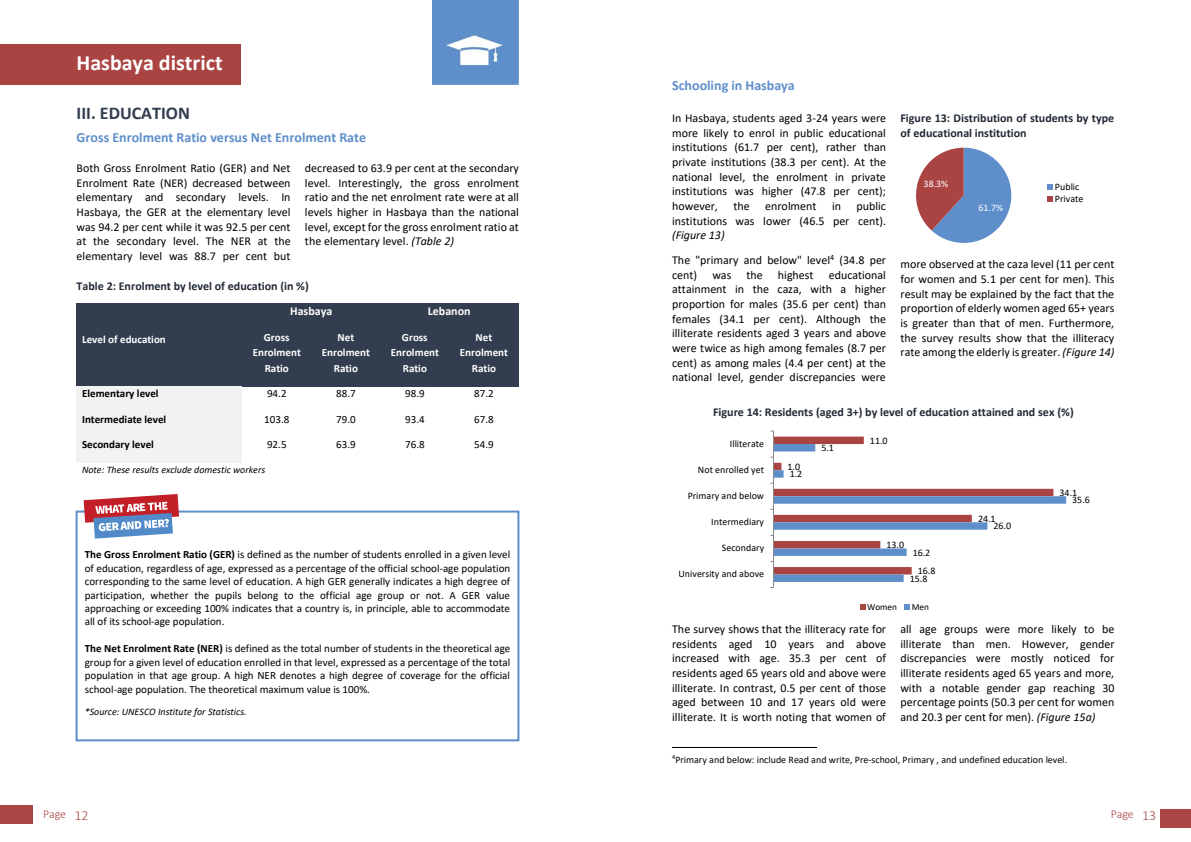
<style>
.page{position:relative;width:1191px;height:842px;background:#fff}
.page>*{position:absolute;margin:0;border:0;box-sizing:border-box;transform-origin:0 0}
.t1{font:700 22px "Calibri";color:#fff}
.t2{font:700 18px "Calibri";color:#323e4f}
.t3{font:700 14px "Calibri";color:#5f8fcb}
.t4{font:12px/14.6px "Calibri";color:#000;text-align:justify}
.t5{font:700 12px/14.5px "Calibri";color:#222a35}
.t6{font:700 12px "Calibri";color:#fff}
.t7{font:300 12px "Calibri";letter-spacing:-.005em;color:#aa4644}
.t8{font:italic 12px "Calibri";color:#000}
.t9{font:11px/13.4px "Calibri";color:#000;text-align:justify}
.t10{font:700 11px/15.5px "Calibri";color:#fff;text-align:center}
.t11{font:700 11px "Calibri";color:#000}
.t12{font:10px/12.3px "Calibri";color:#000}
.t13{font:italic 10px "Calibri";color:#000}
.t14{font:10px "Calibri";color:#fff}
.t15{font:9.2px "Calibri";color:#000}
.s1{font-style:italic}
.s2{font-weight:700}
.s3{font-size:14px}
</style>
<div class="page">
<div style="left:0;top:805px;width:33px;height:18px;background:#aa4644"></div>
<div style="left:1160px;top:809px;width:31px;height:19px;background:#aa4644"></div>
<div style="left:77px;top:303px;width:165px;height:84px;background:#323e4f"></div>
<div style="left:242px;top:303px;width:138px;height:27px;background:#323e4f"></div>
<div style="left:380px;top:303px;width:138px;height:27px;background:#323e4f"></div>
<div style="left:242px;top:330px;width:69px;height:57px;background:#323e4f"></div>
<div style="left:311px;top:330px;width:69px;height:57px;background:#323e4f"></div>
<div style="left:380px;top:330px;width:69px;height:57px;background:#323e4f"></div>
<div style="left:449px;top:330px;width:69px;height:57px;background:#323e4f"></div>
<div style="left:77px;top:387px;width:165px;height:25px;background:#f2f2f2"></div>
<div style="left:77px;top:412px;width:165px;height:25px;background:#f2f2f2"></div>
<div style="left:77px;top:437px;width:165px;height:26px;background:#f2f2f2"></div>
<div style="left:76px;top:511px;width:443px;height:230px;border:2px solid #5f8fcb"></div>
<img style="left:432px;top:0;width:87px;height:85px">
<div style="left:0;top:44px;width:241px;height:40px;background:#a94443"></div>
<hr style="left:672px;top:747px;width:144px;height:1px;background:#000">
<svg style="left:916px;top:148px;width:95px;height:95px"></svg>
<svg style="left:1047px;top:184px;width:5px;height:6px"></svg>
<svg style="left:1047px;top:197px;width:5px;height:5px"></svg>
<svg style="left:774px;top:488px;width:292px;height:94px"></svg>
<hr style="left:773px;top:431px;width:1px;height:156px;background:#898989">
<svg style="left:770px;top:431px;width:283px;height:143px"></svg>
<svg style="left:860px;top:605px;width:5px;height:5px"></svg>
<svg style="left:904px;top:605px;width:5px;height:5px"></svg>
<svg style="left:84px;top:494px;width:95px;height:45px"></svg>
<h1 class="t1" style="left:77px;top:47px;width:148px">Hasbaya district</h1>
<h2 class="t2" style="left:77px;top:100px;width:115px">III. EDUCATION</h2>
<p class="t3" style="left:77px;top:128px;width:291px">Gross Enrolment Ratio versus Net Enrolment Rate</p>
<p class="t4" style="left:77px;top:160px;width:215px">Both Gross Enrolment Ratio (GER) and Net Enrolment Rate (NER) decreased between elementary and secondary levels. In Hasbaya, the GER at the elementary level was 94.2 per cent while it was 92.5 per cent at the secondary level. The NER at the elementary level was 88.7 per cent but</p>
<p class="t4" style="left:305px;top:160px;width:215px">decreased to 63.9 per cent at the secondary level. Interestingly, the gross enrolment ratio and the net enrolment rate were at all levels higher in Hasbaya than the national level, except for the gross enrolment ratio at the elementary level. <span class="s1">(Table 2)</span></p>
<p class="t5" style="left:77px;top:279px;width:234px">Table 2: Enrolment by level of education (in %)</p>
<p class="t10" style="left:82px;top:331px;width:85px">Level of education</p>
<p class="t6" style="left:290px;top:302px;width:44px">Hasbaya</p>
<p class="t6" style="left:428px;top:302px;width:44px">Lebanon</p>
<p class="t10" style="left:253px;top:329px;width:50px">Gross<br>Enrolment<br>Ratio</p>
<p class="t10" style="left:322px;top:329px;width:50px">Net<br>Enrolment<br>Ratio</p>
<p class="t10" style="left:391px;top:329px;width:50px">Gross<br>Enrolment<br>Ratio</p>
<p class="t10" style="left:460px;top:329px;width:50px">Net<br>Enrolment<br>Ratio</p>
<p class="t11" style="left:82px;top:386px;width:78px">Elementary level</p>
<p class="t9" style="left:267px;top:386px;width:21px">94.2</p>
<p class="t9" style="left:336px;top:386px;width:21px">88.7</p>
<p class="t9" style="left:405px;top:386px;width:21px">98.9</p>
<p class="t9" style="left:474px;top:386px;width:21px">87.2</p>
<p class="t11" style="left:82px;top:411px;width:86px">Intermediate level</p>
<p class="t9" style="left:264px;top:412px;width:27px">103.8</p>
<p class="t9" style="left:336px;top:412px;width:21px">79.0</p>
<p class="t9" style="left:405px;top:412px;width:21px">93.4</p>
<p class="t9" style="left:474px;top:412px;width:21px">67.8</p>
<p class="t11" style="left:82px;top:436px;width:73px">Secondary level</p>
<p class="t9" style="left:267px;top:437px;width:21px">92.5</p>
<p class="t9" style="left:336px;top:437px;width:21px">63.9</p>
<p class="t9" style="left:405px;top:437px;width:21px">76.8</p>
<p class="t9" style="left:474px;top:437px;width:21px">54.9</p>
<p class="t13" style="left:82px;top:462px;width:185px">Note: These results exclude domestic workers</p>
<p class="t9" style="left:85px;top:548px;width:427px"><span class="s2">The Gross Enrolment Ratio (GER)</span> is defined as the number of students enrolled in a given level of education, regardless of age, expressed as a percentage of the official school-age population corresponding to the same level of education. A high GER generally indicates a high degree of participation, whether the pupils belong to the official age group or not. A GER value approaching or exceeding 100% indicates that a country is, in principle, able to accommodate all of its school-age population.</p>
<p class="t9" style="left:85px;top:642px;width:427px"><span class="s2">The Net Enrolment Rate (NER)</span> is defined as the total number of students in the theoretical age group for a given level of education enrolled in that level, expressed as a percentage of the total population in that age group. A high NER denotes a high degree of coverage for the official school-age population. The theoretical maximum value is 100%.</p>
<p class="t13" style="left:85px;top:705px;width:163px">*Source: UNESCO Institute for Statistics.</p>
<p class="t3" style="left:672px;top:75px;width:124px">Schooling in Hasbaya</p>
<p class="t4" style="left:672px;top:111px;width:215px">In Hasbaya, students aged 3-24 years were more likely to enrol in public educational institutions (61.7 per cent), rather than private institutions (38.3 per cent). At the national level, the enrolment in private institutions was higher (47.8 per cent); however,</p>
<p class="t4" style="left:672px;top:198px;width:215px;text-align:right">public<br>institutions was lower (46.5 per cent).</p>
<p class="t8" style="left:672px;top:227px;width:54px">(Figure 13)</p>
<p class="t4" style="left:733px;top:198px;width:18px">the</p>
<p class="t4" style="left:765px;top:198px;width:53px">enrolment</p>
<p class="t4" style="left:832px;top:198px;width:10px">in</p>
<p class="t5" style="left:900px;top:111px;width:215px">Figure 13: Distribution of students by type of educational institution</p>
<p class="t14" style="left:923px;top:176px;width:26px">38.3%</p>
<p class="t12" style="left:1055px;top:180px;width:30px">Public<br>Private</p>
<p class="t14" style="left:978px;top:200px;width:26px">61.7%</p>
<p class="t4" style="left:672px;top:252px;width:215px">The "primary and below" level<sup>4</sup> (34.8 per cent)</p>
<p class="t4" style="left:672px;top:267px;width:215px;text-indent:157px">educational attainment in the caza, with a higher proportion for males (35.6 per cent) than females (34.1 per cent). Although the illiterate residents aged 3 years and above were twice as high among females (8.7 per cent) as among males (4.4 per cent) at the national level, gender discrepancies were</p>
<p class="t4" style="left:900px;top:257px;width:216px">more observed at the caza level (11 per cent for women and 5.1 per cent for men). This result may be explained by the fact that the proportion of elderly women aged 65+ years is greater than that of men. Furthermore, the survey results show that the illiteracy rate among the elderly is greater. <span class="s1">(Figure 14)</span></p>
<p class="t5" style="left:713px;top:405px;width:362px">Figure 14: Residents (aged 3+) by level of education attained and sex (%)</p>
<p class="t4" style="left:712px;top:267px;width:20px">was</p>
<p class="t4" style="left:746px;top:267px;width:18px">the</p>
<p class="t4" style="left:778px;top:267px;width:37px">highest</p>
<p class="t12" style="left:730px;top:437px;width:36px">Illiterate</p>
<p class="t12" style="left:698px;top:463px;width:68px">Not enrolled yet</p>
<p class="t12" style="left:687px;top:489px;width:78px">Primary and below</p>
<p class="t12" style="left:711px;top:515px;width:54px">Intermediary</p>
<p class="t12" style="left:722px;top:541px;width:44px">Secondary</p>
<p class="t12" style="left:678px;top:568px;width:87px">University and above</p>
<p class="t12" style="left:787px;top:460px;width:14px">1.0</p>
<p class="t12" style="left:789px;top:468px;width:14px">1.2</p>
<p class="t12" style="left:821px;top:441px;width:14px">5.1</p>
<p class="t12" style="left:870px;top:434px;width:19px">11.0</p>
<p class="t12" style="left:886px;top:538px;width:19px">13.0</p>
<p class="t12" style="left:912px;top:546px;width:19px">16.2</p>
<p class="t12" style="left:909px;top:572px;width:19px">15.8</p>
<p class="t12" style="left:917px;top:564px;width:19px">16.8</p>
<p class="t15" style="left:867px;top:600px;width:31px">Women</p>
<p class="t15" style="left:911px;top:600px;width:19px">Men</p>
<p class="t12" style="left:978px;top:512px;width:19px">24.1</p>
<p class="t12" style="left:993px;top:520px;width:19px">26.0</p>
<p class="t12" style="left:1059px;top:486px;width:19px">34.1</p>
<p class="t12" style="left:1072px;top:494px;width:19px">35.6</p>
<p class="t4" style="left:672px;top:622px;width:215px">The survey shows that the illiteracy rate for residents aged 10 years and above increased with age. 35.3 per cent of residents aged 65 years old and above were illiterate. In contrast, 0.5 per cent of those aged between 10 and 17 years old were illiterate. It is worth noting that women of</p>
<p class="t12" style="left:672px;top:753px;width:397px"><sup>4</sup>Primary and below: include Read and write, Pre-school, Primary , and undefined education level.</p>
<p class="t4" style="left:900px;top:622px;width:215px">all age groups were more likely to be illiterate than men. However, gender discrepancies were mostly noticed for illiterate residents aged 65 years and more, with a notable gender gap reaching 30 percentage points (50.3 per cent for women and 20.3 per cent for men). <span class="s1">(Figure 15a)</span></p>
<p class="t7" style="left:43px;top:807px;width:47px">Page <span class="s3">12</span></p>
<p class="t7" style="left:1110px;top:807px;width:47px">Page <span class="s3">13</span></p>
</div>
